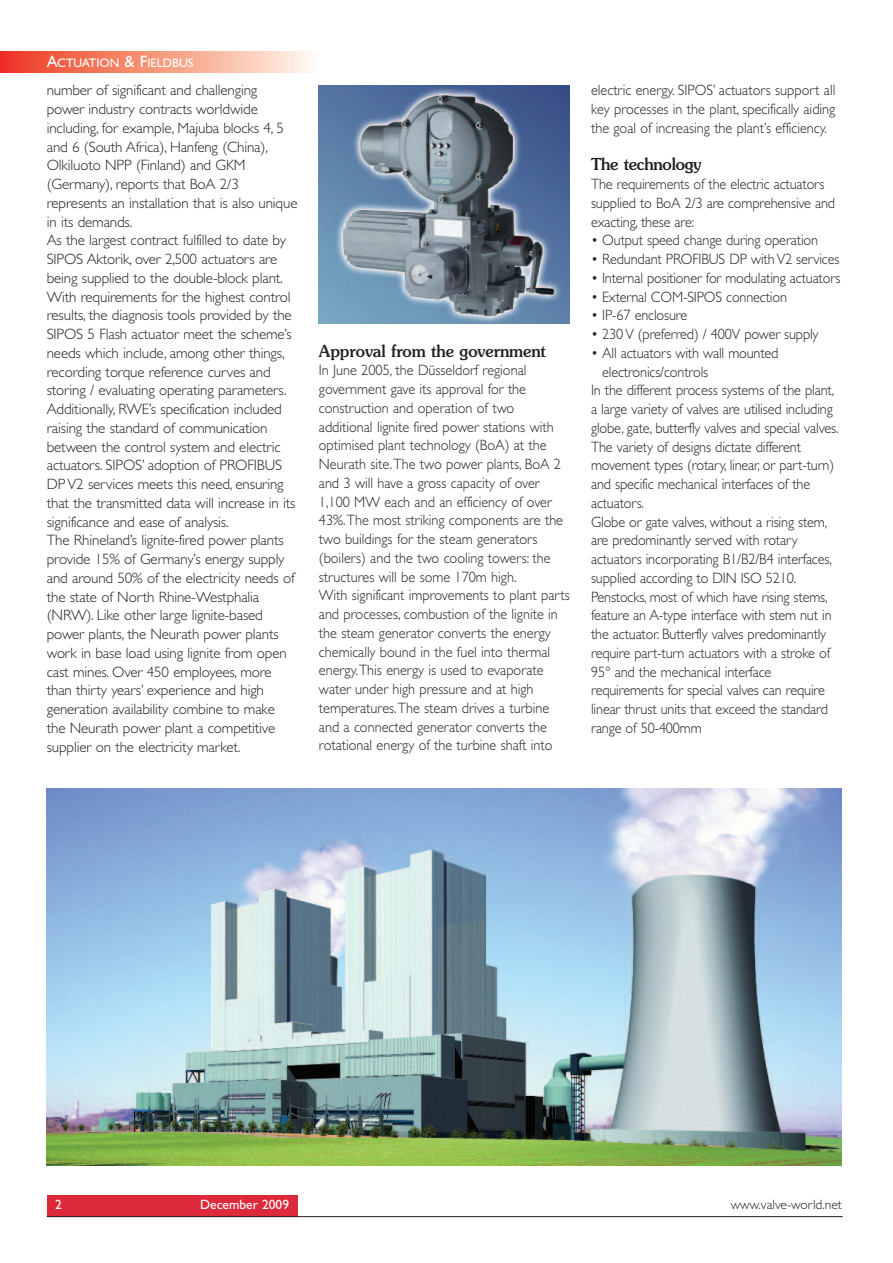
<style>
.page{position:relative;width:893px;height:1263px;background:#fff}
.page>*{position:absolute;margin:0;border:0;box-sizing:border-box;transform-origin:0 0}
.t1{font:500 16.5px "Souvenir";color:#231f20;scale:.95 1}
.t2{font:300 15px/18.8px "Gill Sans";letter-spacing:-.01em;color:#231f20;scale:.95 1}
.t3{font:300 15px/18.8px "Gill Sans";letter-spacing:-.01em;color:#231f20}
.t4{font:300 13.5px "Gill Sans";color:#231f20}
.t5{font:13.5px "Gill Sans";color:#fff}
.t6{font:12.3px "Gill Sans";color:#fff}
.s1{font-size:16.5px}
</style>
<div class="page">
<img style="left:0;top:51px;width:310px;height:22px">
<div style="left:47px;top:1195px;width:251px;height:21px;background:#dd2a3a"></div>
<hr style="left:47px;top:1216px;width:796px;height:1px;background:#231f20">
<img style="left:319px;top:85px;width:251px;height:238px">
<img style="left:47px;top:788px;width:795px;height:377px">
<p class="t6" style="left:47px;top:58px;width:148px"><span class="s1">A</span>CTUATION <span class="s1">&amp; F</span>IELDBUS</p>
<p class="t3" style="left:47px;top:82px;width:252px">number of significant and challenging power industry contracts worldwide including, for example, Majuba blocks 4, 5 and 6 (South Africa), Hanfeng (China), Olkiluoto NPP (Finland) and GKM (Germany), reports that BoA 2/3 represents an installation that is also unique in its demands.<br>As the largest contract fulfilled to date by SIPOS Aktorik, over 2,500 actuators are being supplied to the double-block plant.<br>With requirements for the highest control results, the diagnosis tools provided by the SIPOS 5 Flash actuator meet the scheme’s needs which include, among other things, recording torque reference curves and storing / evaluating operating parameters.<br>Additionally, RWE’s specification included raising the standard of communication between the control system and electric actuators. SIPOS’ adoption of PROFIBUS DP V2 services meets this need, ensuring that the transmitted data will increase in its significance and ease of analysis.<br>The Rhineland’s lignite-fired power plants provide 15% of Germany’s energy supply and around 50% of the electricity needs of the state of North Rhine-Westphalia (NRW). Like other large lignite-based power plants, the Neurath power plants work in base load using lignite from open cast mines. Over 450 employees, more than thirty years’ experience and high generation availability combine to make<br>the Neurath power plant a competitive supplier on the electricity market.</p>
<p class="t1" style="left:319px;top:344px;width:240px">Approval from the government</p>
<p class="t2" style="left:319px;top:362px;width:266px">In June 2005, the Düsseldorf regional government gave its approval for the construction and operation of two additional lignite fired power stations with optimised plant technology (BoA) at the Neurath site.The two power plants, BoA 2 and 3 will have a gross capacity of over 1,100 MW each and an efficiency of over 43%.The most striking components are the two buildings for the steam generators (boilers) and the two cooling towers: the structures will be some 170m high.<br>With significant improvements to plant parts and processes, combustion of the lignite in the steam generator converts the energy chemically bound in the fuel into thermal energy.This energy is used to evaporate water under high pressure and at high temperatures.The steam drives a turbine and a connected generator converts the rotational energy of the turbine shaft into</p>
<p class="t2" style="left:591px;top:82px;width:259px;text-align:justify">electric energy. SIPOS’ actuators support all key processes in the plant, specifically aiding the goal of increasing the plant’s efficiency.</p>
<p class="t1" style="left:591px;top:158px;width:118px">The technology</p>
<p class="t2" style="left:591px;top:176px;width:259px">The requirements of the electric actuators supplied to BoA 2/3 are comprehensive and exacting, these are:</p>
<p class="t2" style="left:591px;top:232px;width:241px">• Output speed change during operation</p>
<p class="t2" style="left:591px;top:251px;width:263px">• Redundant PROFIBUS DP with V2 services</p>
<p class="t2" style="left:591px;top:270px;width:264px">• Internal positioner for modulating actuators</p>
<p class="t2" style="left:591px;top:288px;width:208px">• External COM-SIPOS connection</p>
<p class="t2" style="left:591px;top:307px;width:103px">• IP-67 enclosure</p>
<p class="t2" style="left:591px;top:326px;width:241px">• 230 V (preferred) / 400V power supply</p>
<p class="t2" style="left:591px;top:345px;width:199px">• All actuators with wall mounted</p>
<p class="t2" style="left:602px;top:363px;width:113px">electronics/controls</p>
<p class="t2" style="left:591px;top:382px;width:257px">In the different process systems of the plant,</p>
<p class="t2" style="left:591px;top:401px;width:256px">a large variety of valves are utilised including</p>
<p class="t2" style="left:591px;top:420px;width:262px">globe, gate, butterfly valves and special valves.</p>
<p class="t2" style="left:591px;top:438px;width:222px">The variety of designs dictate different</p>
<p class="t2" style="left:591px;top:457px;width:257px">movement types (rotary, linear, or part-turn)</p>
<p class="t2" style="left:591px;top:476px;width:232px">and specific mechanical interfaces of the</p>
<p class="t2" style="left:591px;top:495px;width:57px">actuators.</p>
<p class="t2" style="left:591px;top:513px;width:250px">Globe or gate valves, without a rising stem,</p>
<p class="t2" style="left:591px;top:532px;width:219px">are predominantly served with rotary</p>
<p class="t2" style="left:591px;top:551px;width:255px">actuators incorporating B1/B2/B4 interfaces,</p>
<p class="t2" style="left:591px;top:570px;width:218px">supplied according to DIN ISO 5210.</p>
<p class="t2" style="left:591px;top:588px;width:251px">Penstocks, most of which have rising stems,</p>
<p class="t2" style="left:591px;top:607px;width:255px">feature an A-type interface with stem nut in</p>
<p class="t2" style="left:591px;top:626px;width:249px">the actuator. Butterfly valves predominantly</p>
<p class="t2" style="left:591px;top:645px;width:253px">require part-turn actuators with a stroke of</p>
<p class="t2" style="left:591px;top:663px;width:191px">95° and the mechanical interface</p>
<p class="t2" style="left:591px;top:682px;width:248px">requirements for special valves can require</p>
<p class="t2" style="left:591px;top:701px;width:251px">linear thrust units that exceed the standard</p>
<p class="t2" style="left:591px;top:720px;width:118px">range of 50-400mm</p>
<p class="t5" style="left:55px;top:1199px;width:8px">2</p>
<p class="t5" style="left:200px;top:1199px;width:91px">December 2009</p>
<p class="t4" style="left:731px;top:1199px;width:113px">www.valve-world.net</p>
</div>
